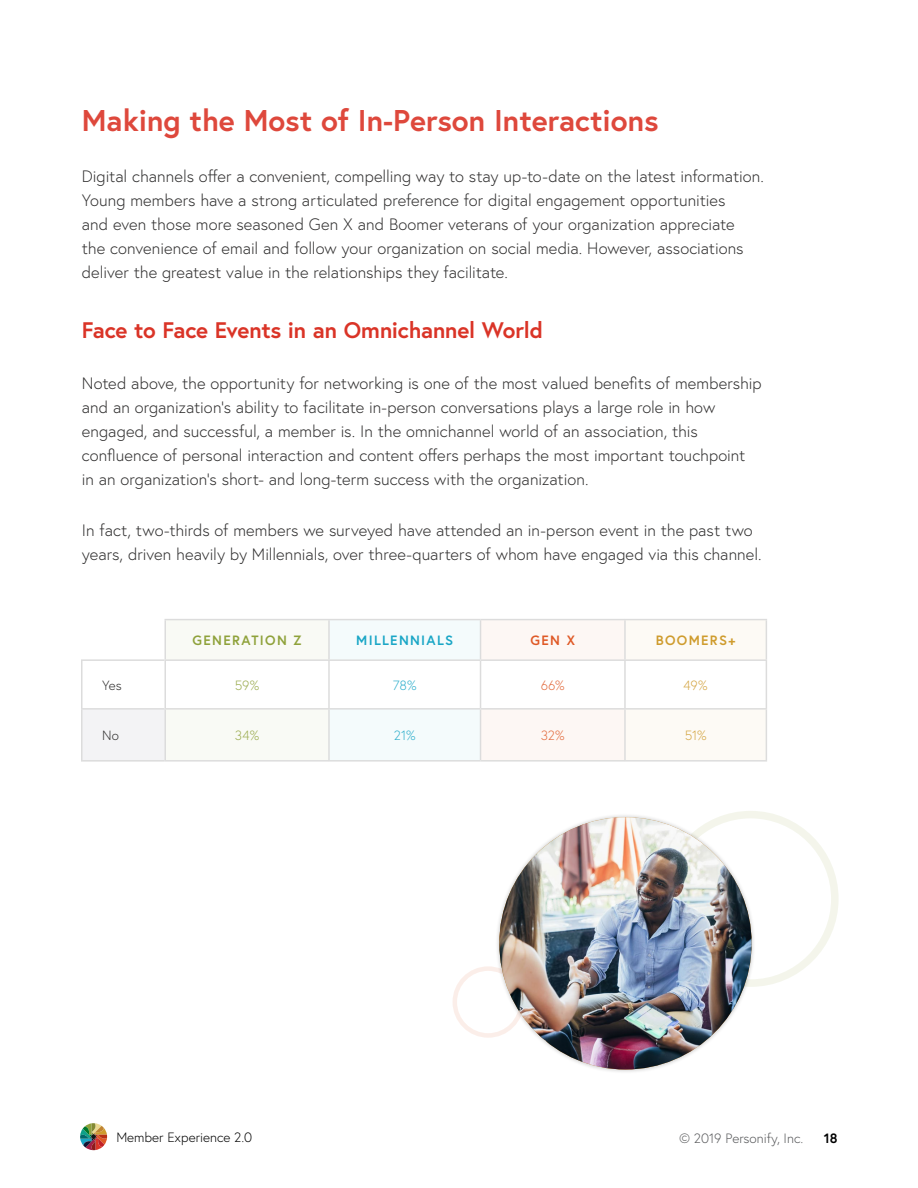
<style>
.page{position:relative;width:918px;height:1188px;background:#fff}
.page>*{position:absolute;margin:0;border:0;box-sizing:border-box;transform-origin:0 0}
.t1{font:700 30px "Europa";color:#de483c}
.t2{font:700 22.5px "Europa";letter-spacing:-.01em;color:#da3427}
.t3{font:300 16.5px/24px "Europa";color:#2f2e2e}
.t4{font:300 13.5px "Europa";color:#000}
.t5{font:300 13.5px "Europa";color:#58595b}
.t6{font:700 13.5px "Europa";letter-spacing:.1em;color:#8fa23b}
.t7{font:700 13.5px "Europa";letter-spacing:.1em;color:#1aa6c6}
.t8{font:700 13.5px "Europa";letter-spacing:.1em;color:#cf9c2e}
.t9{font:700 13.5px "Europa";color:#df5926}
.t10{font:700 13.5px "Europa";color:#000}
.t11{font:300 13.35px "Europa";color:#9aab4e}
.t12{font:300 13.35px "Europa";color:#30afcc}
.t13{font:300 13.35px "Europa";color:#e26a3c}
.t14{font:300 13.35px "Europa";color:#d4a543}
.t15{font:300 13.35px "Europa";color:#2f2e2e}
</style>
<div class="page">
<svg style="left:80px;top:1123px;width:27px;height:27px"></svg>
<svg style="left:166px;top:620px;width:600px;height:140px"></svg>
<div style="left:82px;top:709px;width:83px;height:52px;background:#f3f3f5"></div>
<hr style="left:164px;top:619px;width:165px;height:1px;background:#dcdcdc">
<hr style="left:164px;top:620px;width:2px;height:39px;background:#dcdcdc">
<hr style="left:329px;top:619px;width:152px;height:1px;background:#dcdcdc">
<hr style="left:481px;top:619px;width:144px;height:1px;background:#dcdcdc">
<hr style="left:480px;top:620px;width:1px;height:39px;background:#dcdcdc">
<hr style="left:625px;top:619px;width:142px;height:1px;background:#dcdcdc">
<hr style="left:624px;top:620px;width:2px;height:39px;background:#dcdcdc">
<hr style="left:766px;top:620px;width:1px;height:39px;background:#dcdcdc">
<hr style="left:164px;top:659px;width:165px;height:2px;background:#dcdcdc">
<hr style="left:164px;top:661px;width:2px;height:47px;background:#dcdcdc">
<hr style="left:329px;top:659px;width:152px;height:2px;background:#dcdcdc">
<hr style="left:328px;top:661px;width:2px;height:47px;background:#dcdcdc">
<hr style="left:481px;top:659px;width:144px;height:2px;background:#dcdcdc">
<hr style="left:480px;top:661px;width:1px;height:47px;background:#dcdcdc">
<hr style="left:625px;top:659px;width:142px;height:2px;background:#dcdcdc">
<hr style="left:624px;top:661px;width:2px;height:47px;background:#dcdcdc">
<hr style="left:766px;top:661px;width:1px;height:47px;background:#dcdcdc">
<hr style="left:81px;top:710px;width:1px;height:50px;background:#dcdcdc">
<hr style="left:164px;top:708px;width:165px;height:2px;background:#dcdcdc">
<hr style="left:164px;top:710px;width:2px;height:50px;background:#dcdcdc">
<hr style="left:329px;top:708px;width:152px;height:2px;background:#dcdcdc">
<hr style="left:328px;top:710px;width:2px;height:50px;background:#dcdcdc">
<hr style="left:481px;top:708px;width:144px;height:2px;background:#dcdcdc">
<hr style="left:480px;top:710px;width:1px;height:50px;background:#dcdcdc">
<hr style="left:625px;top:708px;width:142px;height:2px;background:#dcdcdc">
<hr style="left:624px;top:710px;width:2px;height:50px;background:#dcdcdc">
<hr style="left:766px;top:710px;width:1px;height:50px;background:#dcdcdc">
<hr style="left:164px;top:760px;width:165px;height:2px;background:#dcdcdc">
<hr style="left:329px;top:760px;width:152px;height:2px;background:#dcdcdc">
<hr style="left:481px;top:760px;width:144px;height:2px;background:#dcdcdc">
<hr style="left:625px;top:760px;width:142px;height:2px;background:#dcdcdc">
<hr style="left:328px;top:620px;width:2px;height:39px;background:#dcdcdc">
<hr style="left:81px;top:659px;width:83px;height:2px;background:#dcdcdc">
<hr style="left:81px;top:661px;width:1px;height:47px;background:#dcdcdc">
<hr style="left:81px;top:708px;width:83px;height:2px;background:#dcdcdc">
<hr style="left:81px;top:760px;width:83px;height:2px;background:#dcdcdc">
<div style="left:663px;top:811px;width:176px;height:176px;border:8px solid #8fa23b;border-radius:50%"></div>
<div style="left:453px;top:966px;width:71px;height:72px;border:5px solid #df5926;border-radius:50%"></div>
<div style="left:495px;top:812px;width:261px;height:262px;background:#000;opacity:.25"></div>
<img style="left:499px;top:817px;width:253px;height:253px;border-radius:126px">
<h1 class="t1" style="left:82px;top:100px;width:578px">Making the Most of In-Person Interactions</h1>
<p class="t3" style="left:82px;top:164px;width:684px">Digital channels offer a convenient, compelling way to stay up-to-date on the latest information.<br>Young members have a strong articulated preference for digital engagement opportunities<br>and even those more seasoned Gen X and Boomer veterans of your organization appreciate<br>the convenience of email and follow your organization on social media. However, associations deliver the greatest value in the relationships they facilitate.</p>
<h2 class="t2" style="left:82px;top:315px;width:463px">Face to Face Events in an Omnichannel World</h2>
<p class="t3" style="left:82px;top:371px;width:681px">Noted above, the opportunity for networking is one of the most valued benefits of membership and an organization’s ability to facilitate in-person conversations plays a large role in how engaged, and successful, a member is. In the omnichannel world of an association, this confluence of personal interaction and content offers perhaps the most important touchpoint in an organization’s short- and long-term success with the organization.</p>
<p class="t3" style="left:82px;top:519px;width:681px">In fact, two-thirds of members we surveyed have attended an in-person event in the past two years, driven heavily by Millennials, over three-quarters of whom have engaged via this channel.</p>
<p class="t6" style="left:193px;top:631px;width:111px">GENERATION Z</p>
<p class="t7" style="left:356px;top:631px;width:99px">MILLENNIALS</p>
<p class="t9" style="left:531px;top:631px;width:46px">GEN X</p>
<p class="t8" style="left:656px;top:631px;width:81px">BOOMERS+</p>
<p class="t15" style="left:102px;top:677px;width:21px">Yes</p>
<p class="t11" style="left:235px;top:677px;width:26px">59%</p>
<p class="t12" style="left:393px;top:677px;width:25px">78%</p>
<p class="t13" style="left:541px;top:677px;width:26px">66%</p>
<p class="t14" style="left:684px;top:677px;width:26px">49%</p>
<p class="t15" style="left:102px;top:727px;width:18px">No</p>
<p class="t11" style="left:235px;top:727px;width:26px">34%</p>
<p class="t12" style="left:394px;top:727px;width:23px">21%</p>
<p class="t13" style="left:541px;top:727px;width:26px">32%</p>
<p class="t14" style="left:685px;top:727px;width:23px">51%</p>
<p class="t4" style="left:116px;top:1129px;width:137px">Member Experience 2.0</p>
<p class="t5" style="left:679px;top:1130px;width:126px">© 2019 Personify, Inc.</p>
<p class="t10" style="left:824px;top:1129px;width:15px">18</p>
</div>
